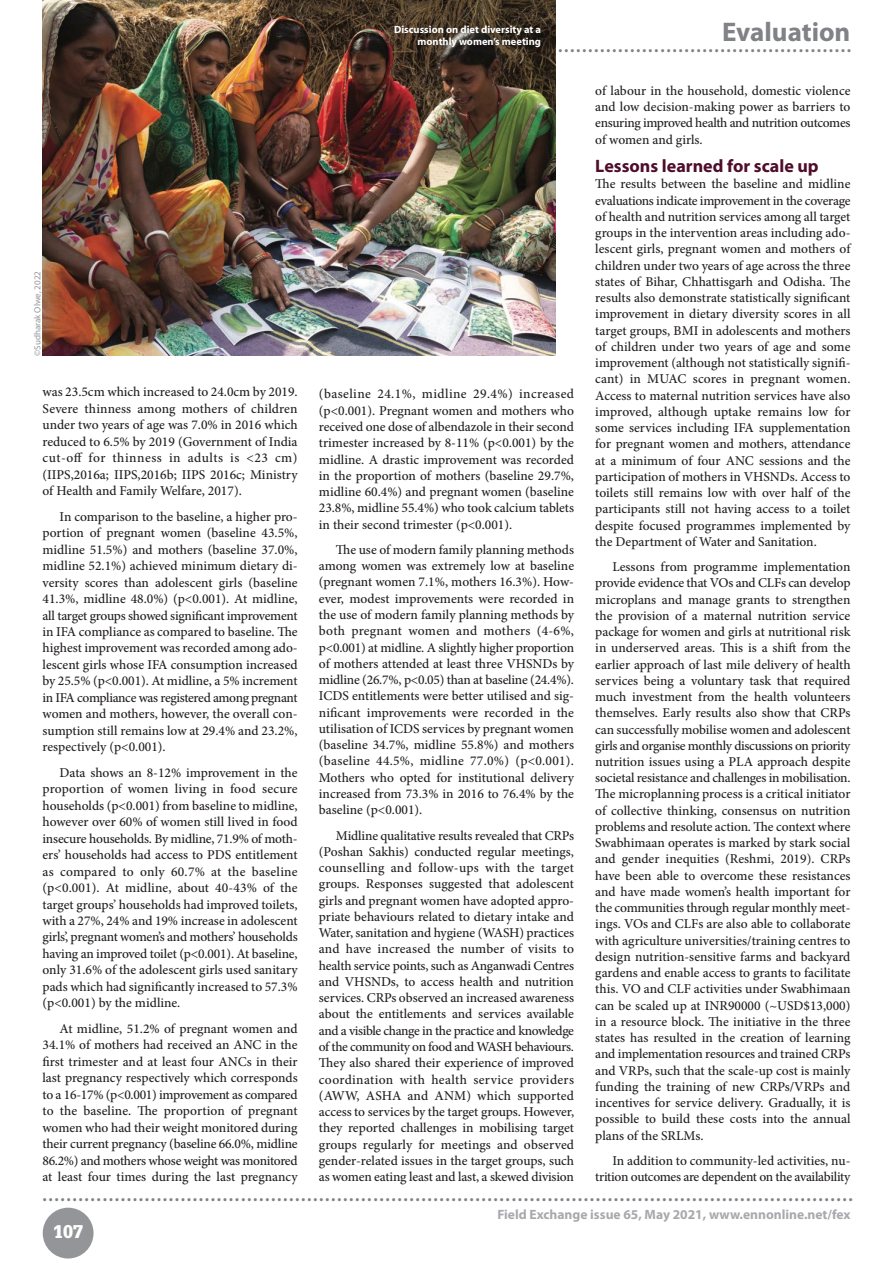
<style>
.page{position:relative;width:893px;height:1263px;background:#fff}
.page>*{position:absolute;margin:0;border:0;box-sizing:border-box;transform-origin:0 0}
.t1{font:700 27px "Myriad Pro";color:#808285}
.t2{font:700 18px "Myriad Pro";color:#4f0d2a}
.t3{font:900 18px "Glypha 75";color:#fff}
.t4{font:700 16.5px "Myriad Pro";color:#808285}
.t5{font:500 13.5px/16.2px "Minion Pro";color:#231f20;text-align:justify}
.t6{font:500 13.5px/16.2px "Minion Pro";letter-spacing:-.02em;color:#231f20;text-align:right}
.t7{font:700 13.5px "Myriad Pro";color:#a8a9ad}
.t8{font:700 10.5px/12px "Myriad Pro";color:#fff;text-align:right}
.t9{font:9px "Myriad Pro";color:#939598}
</style>
<div class="page">
<div style="left:43px;top:1208px;width:51px;height:50px;background:#939598;border-radius:50%"></div>
<img style="left:43px;top:0;width:513px;height:356px">
<img style="left:373px;top:18px;width:183px;height:79px">
<p class="t9" style="left:34px;top:356px;width:86px;rotate:-90deg">©Sudharak Olwe, 2022</p>
<p class="t5" style="left:43px;top:385px;width:257px">was 23.5cm which increased to 24.0cm by 2019.<br>Severe thinness among mothers of children under two years of age was 7.0% in 2016 which reduced to 6.5% by 2019 (Government of India cut-off for thinness in adults is &lt;23 cm) (IIPS,2016a; IIPS,2016b; IIPS 2016c; Ministry of Health and Family Welfare, 2017).</p>
<p class="t5" style="left:43px;top:509px;width:257px;text-indent:17px">In comparison to the baseline, a higher pro&shy;portion of pregnant women (baseline 43.5%, midline 51.5%) and mothers (baseline 37.0%, midline 52.1%) achieved minimum dietary di&shy;versity scores than adolescent girls (baseline 41.3%, midline 48.0%) (p&lt;0.001). At midline, all target groups showed significant improvement in IFA compliance as compared to baseline. The highest improvement was recorded among ado&shy;lescent girls whose IFA consumption increased by 25.5% (p&lt;0.001). At midline, a 5% increment in IFA compliance was registered among pregnant women and mothers, however, the overall con&shy;sumption still remains low at 29.4% and 23.2%, respectively (p&lt;0.001).</p>
<p class="t5" style="left:43px;top:765px;width:257px;text-indent:17px">Data shows an 8-12% improvement in the proportion of women living in food secure households (p&lt;0.001) from baseline to midline, however over 60% of women still lived in food insecure households. By midline, 71.9% of moth&shy;ers’ households had access to PDS entitlement as compared to only 60.7% at the baseline (p&lt;0.001). At midline, about 40-43% of the target groups’ households had improved toilets, with a 27%, 24% and 19% increase in adolescent girls’, pregnant women’s and mothers’ households having an improved toilet (p&lt;0.001). At baseline, only 31.6% of the adolescent girls used sanitary pads which had significantly increased to 57.3% (p&lt;0.001) by the midline.</p>
<p class="t5" style="left:43px;top:1022px;width:257px;text-indent:17px">At midline, 51.2% of pregnant women and 34.1% of mothers had received an ANC in the first trimester and at least four ANCs in their last pregnancy respectively which corresponds to a 16-17% (p&lt;0.001) improvement as compared to the baseline. The proportion of pregnant women who had their weight monitored during their current pregnancy (baseline 66.0%, midline 86.2%) and mothers whose weight was monitored at least four times during the last pregnancy</p>
<p class="t8" style="left:394px;top:24px;width:148px">Discussion on diet diversity at a monthly women’s meeting</p>
<p class="t1" style="left:722px;top:22px;width:130px">Evaluation</p>
<p class="t4" style="left:558px;top:41px;width:294px">.................................................</p>
<p class="t5" style="left:319px;top:387px;width:257px">(baseline 24.1%, midline 29.4%) increased (p&lt;0.001). Pregnant women and mothers who received one dose of albendazole in their second trimester increased by 8-11% (p&lt;0.001) by the midline. A drastic improvement was recorded in the proportion of mothers (baseline 29.7%, midline 60.4%) and pregnant women (baseline 23.8%, midline 55.4%) who took calcium tablets in their second trimester (p&lt;0.001).</p>
<p class="t5" style="left:319px;top:543px;width:257px;text-indent:17px">The use of modern family planning methods among women was extremely low at baseline (pregnant women 7.1%, mothers 16.3%). How&shy;ever, modest improvements were recorded in the use of modern family planning methods by both pregnant women and mothers (4-6%, p&lt;0.001) at midline. A slightly higher proportion of mothers attended at least three VHSNDs by midline (26.7%, p&lt;0.05) than at baseline (24.4%).<br>ICDS entitlements were better utilised and sig&shy;nificant improvements were recorded in the utilisation of ICDS services by pregnant women (baseline 34.7%, midline 55.8%) and mothers (baseline 44.5%, midline 77.0%) (p&lt;0.001).<br>Mothers who opted for institutional delivery increased from 73.3% in 2016 to 76.4% by the baseline (p&lt;0.001).</p>
<p class="t5" style="left:319px;top:828px;width:257px;text-indent:17px">Midline qualitative results revealed that CRPs (Poshan Sakhis) conducted regular meetings, counselling and follow-ups with the target groups. Responses suggested that adolescent girls and pregnant women have adopted appro&shy;priate behaviours related to dietary intake and Water, sanitation and hygiene (WASH) practices and have increased the number of visits to health service points, such as Anganwadi Centres and VHSNDs, to access health and nutrition services. CRPs observed an increased awareness about the entitlements and services available and a visible change in the practice and knowledge of the community on food and WASH behaviours.<br>They also shared their experience of improved coordination with health service providers (AWW, ASHA and ANM) which supported access to services by the target groups. However, they reported challenges in mobilising target groups regularly for meetings and observed gender-related issues in the target groups, such as women eating least and last, a skewed division</p>
<p class="t5" style="left:595px;top:84px;width:257px">of labour in the household, domestic violence and low decision-making power as barriers to ensuring improved health and nutrition outcomes of women and girls.</p>
<p class="t2" style="left:595px;top:159px;width:225px">Lessons learned for scale up</p>
<p class="t5" style="left:595px;top:177px;width:257px">The results between the baseline and midline evaluations indicate improvement in the coverage of health and nutrition services among all target groups in the intervention areas including ado&shy;lescent girls, pregnant women and mothers of children under two years of age across the three states of Bihar, Chhattisgarh and Odisha. The results also demonstrate statistically significant improvement in dietary diversity scores in all target groups, BMI in adolescents and mothers of children under two years of age and some improvement (although not statistically signifi&shy;cant) in MUAC scores in pregnant women.<br>Access to maternal nutrition services have also improved, although uptake remains low for some services including IFA supplementation for pregnant women and mothers, attendance at a minimum of four ANC sessions and the participation of mothers in VHSNDs. Access to toilets still remains low with over half of the participants still not having access to a toilet despite focused programmes implemented by the Department of Water and Sanitation.</p>
<p class="t5" style="left:595px;top:560px;width:257px;text-indent:17px">Lessons from programme implementation provide evidence that VOs and CLFs can develop microplans and manage grants to strengthen the provision of a maternal nutrition service package for women and girls at nutritional risk in underserved areas. This is a shift from the earlier approach of last mile delivery of health services being a voluntary task that required much investment from the health volunteers themselves. Early results also show that CRPs can successfully mobilise women and adolescent girls and organise monthly discussions on priority nutrition issues using a PLA approach despite societal resistance and challenges in mobilisation.<br>The microplanning process is a critical initiator of collective thinking, consensus on nutrition problems and resolute action. The context where Swabhimaan operates is marked by stark social and gender inequities (Reshmi, 2019). CRPs have been able to overcome these resistances and have made women’s health important for the communities through regular monthly meet&shy;ings. VOs and CLFs are also able to collaborate with agriculture universities/training centres to design nutrition-sensitive farms and backyard gardens and enable access to grants to facilitate this. VO and CLF activities under Swabhimaan can be scaled up at INR90000 (~USD$13,000) in a resource block. The initiative in the three states has resulted in the creation of learning and implementation resources and trained CRPs and VRPs, such that the scale-up cost is mainly funding the training of new CRPs/VRPs and incentives for service delivery. Gradually, it is possible to build these costs into the annual plans of the SRLMs.</p>
<p class="t6" style="left:595px;top:1154px;width:257px">In addition to community-led activities, nu&shy;trition outcomes are dependent on the availability</p>
<p class="t4" style="left:43px;top:1189px;width:812px">.......................................................................................................................................</p>
<p class="t7" style="left:497px;top:1209px;width:355px">Field Exchange issue 65, May 2021, www.ennonline.net/fex</p>
<p class="t3" style="left:53px;top:1221px;width:32px">107</p>
</div>
